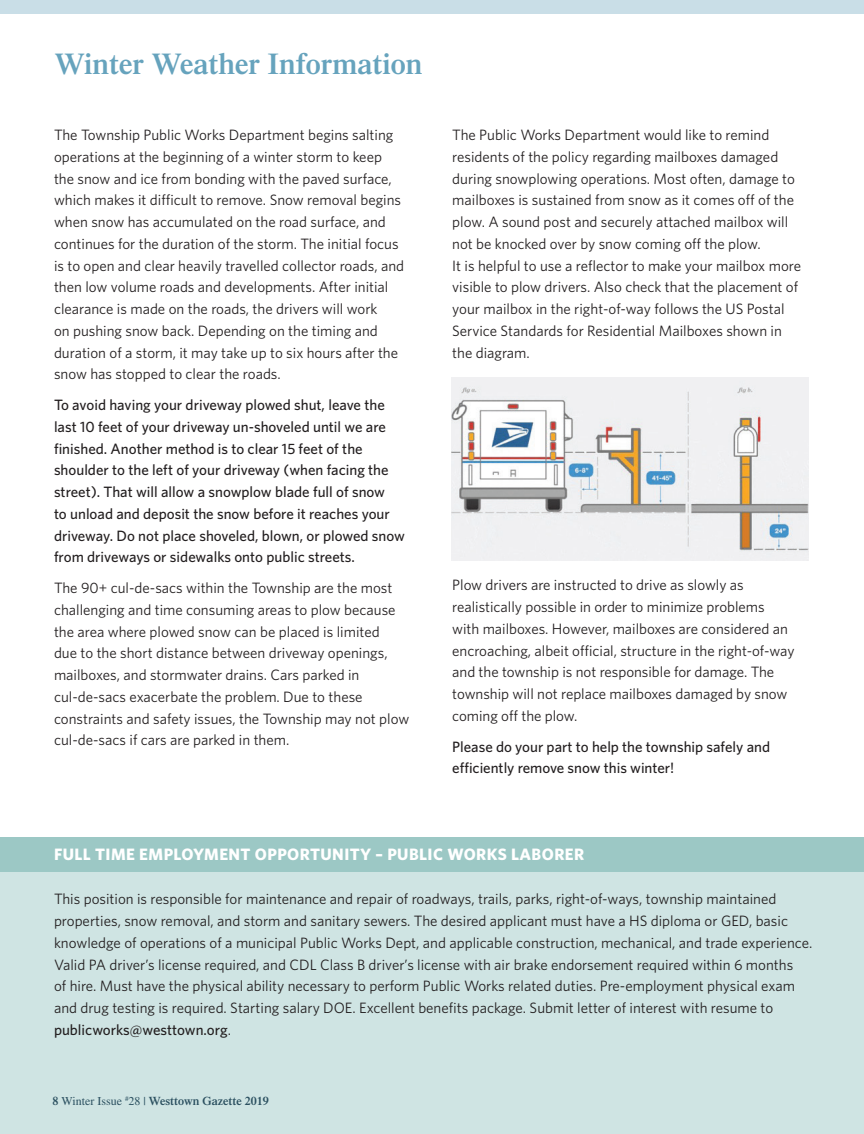
<style>
.page{position:relative;width:864px;height:1134px;background:#fff}
.page>*{position:absolute;margin:0;border:0;box-sizing:border-box;transform-origin:0 0}
.t1{font:600 30px "Times LT Std";color:#66a3bd}
.t2{font:700 16.5px "Whitney";letter-spacing:.025em;color:#fff}
.t3{font:15px/21.8px "Whitney";color:#231f20}
.t4{font:500 15px/21.8px "Whitney";color:#231f20}
.t5{font:600 12px "Times LT Std";color:#2b5060}
.s1{font-weight:500}
.s2{font-weight:400}
</style>
<div class="page">
<div style="left:0;top:837px;width:864px;height:297px;background:#cfe4e3"></div>
<div style="left:0;top:0;width:864px;height:14px;background:#c9dee7"></div>
<div style="left:0;top:837px;width:864px;height:35px;background:#9cc8c5"></div>
<img style="left:451px;top:377px;width:357px;height:184px">
<h1 class="t1" style="left:55px;top:46px;width:369px">Winter Weather Information</h1>
<p class="t3" style="left:54px;top:124px;width:352px">The Township Public Works Department begins salting operations at the beginning of a winter storm to keep the snow and ice from bonding with the paved surface, which makes it difficult to remove. Snow removal begins when snow has accumulated on the road surface, and continues for the duration of the storm. The initial focus is to open and clear heavily travelled collector roads, and then low volume roads and developments. After initial clearance is made on the roads, the drivers will work<br>on pushing snow back. Depending on the timing and duration of a storm, it may take up to six hours after the snow has stopped to clear the roads.</p>
<p class="t4" style="left:54px;top:394px;width:352px">To avoid having your driveway plowed shut, leave the last 10 feet of your driveway un-shoveled until we are finished. Another method is to clear 15 feet of the shoulder to the left of your driveway (when facing the street). That will allow a snowplow blade full of snow<br>to unload and deposit the snow before it reaches your driveway. Do not place shoveled, blown, or plowed snow from driveways or sidewalks onto public streets.</p>
<p class="t3" style="left:54px;top:577px;width:357px">The 90+ cul-de-sacs within the Township are the most challenging and time consuming areas to plow because the area where plowed snow can be placed is limited<br>due to the short distance between driveway openings, mailboxes, and stormwater drains. Cars parked in cul-de-sacs exacerbate the problem. Due to these constraints and safety issues, the Township may not plow cul-de-sacs if cars are parked in them.</p>
<p class="t3" style="left:452px;top:124px;width:350px">The Public Works Department would like to remind residents of the policy regarding mailboxes damaged during snowplowing operations. Most often, damage to mailboxes is sustained from snow as it comes off of the plow. A sound post and securely attached mailbox will not be knocked over by snow coming off the plow.<br>It is helpful to use a reflector to make your mailbox more visible to plow drivers. Also check that the placement of your mailbox in the right-of-way follows the US Postal Service Standards for Residential Mailboxes shown in the diagram.</p>
<p class="t3" style="left:452px;top:574px;width:344px">Plow drivers are instructed to drive as slowly as realistically possible in order to minimize problems with mailboxes. However, mailboxes are considered an encroaching, albeit official, structure in the right-of-way and the township is not responsible for damage. The township will not replace mailboxes damaged by snow coming off the plow.</p>
<p class="t4" style="left:452px;top:735px;width:319px">Please do your part to help the township safely and efficiently remove snow this winter!</p>
<p class="t2" style="left:54px;top:844px;width:532px">FULL TIME EMPLOYMENT OPPORTUNITY – PUBLIC WORKS LABORER</p>
<p class="t3" style="left:54px;top:888px;width:760px">This position is responsible for maintenance and repair of roadways, trails, parks, right-of-ways, township maintained properties, snow removal, and storm and sanitary sewers. The desired applicant must have a HS diploma or GED, basic knowledge of operations of a municipal Public Works Dept, and applicable construction, mechanical, and trade experience.<br>Valid PA driver’s license required, and CDL Class B driver’s license with air brake endorsement required within 6 months<br>of hire. Must have the physical ability necessary to perform Public Works related duties. Pre-employment physical exam and drug testing is required. Starting salary DOE. Excellent benefits package. Submit letter of interest with resume to <span class="s1">publicworks@westtown.org</span>.</p>
<p class="t5" style="left:52px;top:1094px;width:218px">8 <span class="s2">Winter Issue</span> <sup>#</sup><span class="s2">28 |</span> Westtown Gazette 2019</p>
</div>
